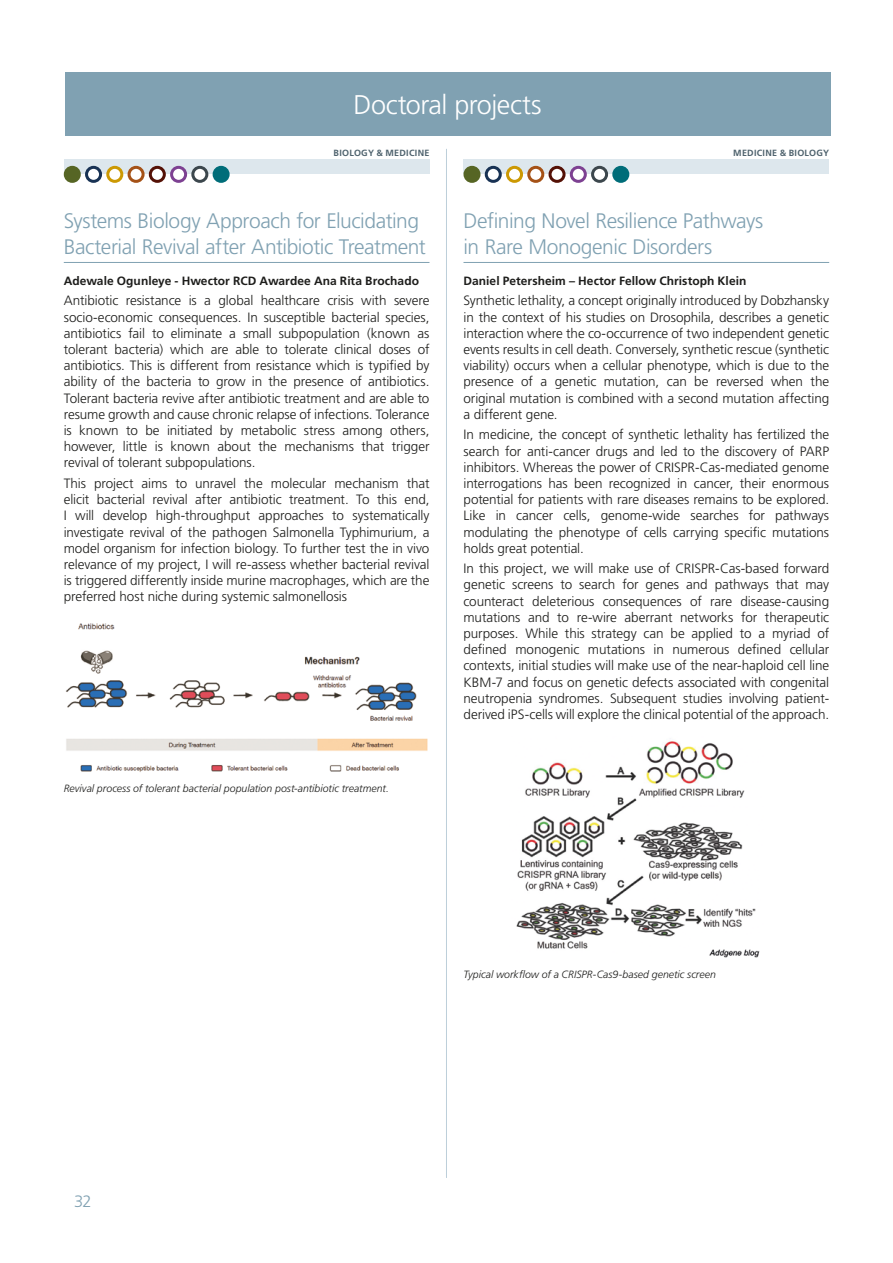
<style>
.page{position:relative;width:893px;height:1263px;background:#fff}
.page>*{position:absolute;margin:0;border:0;box-sizing:border-box;transform-origin:0 0}
.t1{font:300 27px "Frutiger LT Std";letter-spacing:-.02em;color:#fff}
.t2{font:300 21px/25.2px "Frutiger LT Std";letter-spacing:-.02em;color:#80a1b2}
.t3{font:300 16.5px "Frutiger LT Std";color:#80a1b2}
.t4{font:300 13.5px/16.2px "Frutiger LT Std";letter-spacing:-.005em;color:#1d1d1b;text-align:justify}
.t5{font:700 12px "Frutiger LT Std";letter-spacing:.005em;color:#1d1d1b}
.t6{font:italic 300 10.5px "Frutiger LT Std";color:#1d1d1b}
.t7{font:700 9px "Frutiger LT Std";letter-spacing:.03em;color:#4e626d}
</style>
<div class="page">
<div style="left:65px;top:72px;width:765px;height:64px;background:#80a1b2"></div>
<div style="left:463px;top:159px;width:366px;height:15px;background:#dde7ed"></div>
<div style="left:465px;top:167px;width:14px;height:14px;background:#566524;border-radius:50%"></div>
<div style="left:463px;top:166px;width:17px;height:17px;border:3px solid #566524;border-radius:50%"></div>
<div style="left:486px;top:167px;width:14px;height:14px;background:#fff;border-radius:50%"></div>
<div style="left:485px;top:166px;width:17px;height:17px;border:3px solid #183254;border-radius:50%"></div>
<div style="left:507px;top:167px;width:14px;height:14px;background:#fff;border-radius:50%"></div>
<div style="left:506px;top:166px;width:17px;height:17px;border:3px solid #cc9903;border-radius:50%"></div>
<div style="left:529px;top:167px;width:14px;height:14px;background:#fff;border-radius:50%"></div>
<div style="left:527px;top:166px;width:17px;height:17px;border:3px solid #a55217;border-radius:50%"></div>
<div style="left:550px;top:167px;width:14px;height:14px;background:#fff;border-radius:50%"></div>
<div style="left:549px;top:166px;width:17px;height:17px;border:3px solid #541106;border-radius:50%"></div>
<div style="left:571px;top:167px;width:14px;height:14px;background:#fff;border-radius:50%"></div>
<div style="left:570px;top:166px;width:17px;height:17px;border:3px solid #7d4192;border-radius:50%"></div>
<div style="left:593px;top:167px;width:14px;height:14px;background:#fff;border-radius:50%"></div>
<div style="left:591px;top:166px;width:17px;height:17px;border:3px solid #3c474d;border-radius:50%"></div>
<div style="left:614px;top:167px;width:14px;height:14px;background:#006d79;border-radius:50%"></div>
<div style="left:612px;top:166px;width:17px;height:17px;border:3px solid #006d79;border-radius:50%"></div>
<hr style="left:463px;top:262px;width:366px;height:1px;background:#80a1b2">
<img style="left:516px;top:741px;width:244px;height:217px">
<hr style="left:64px;top:262px;width:365px;height:1px;background:#80a1b2">
<img style="left:66px;top:623px;width:362px;height:149px">
<div style="left:64px;top:159px;width:365px;height:15px;background:#dde7ed"></div>
<div style="left:65px;top:167px;width:14px;height:14px;background:#566524;border-radius:50%"></div>
<div style="left:64px;top:166px;width:17px;height:17px;border:3px solid #566524;border-radius:50%"></div>
<div style="left:87px;top:167px;width:14px;height:14px;background:#fff;border-radius:50%"></div>
<div style="left:85px;top:166px;width:17px;height:17px;border:3px solid #183254;border-radius:50%"></div>
<div style="left:108px;top:167px;width:14px;height:14px;background:#fff;border-radius:50%"></div>
<div style="left:106px;top:166px;width:17px;height:17px;border:3px solid #cc9903;border-radius:50%"></div>
<div style="left:129px;top:167px;width:14px;height:14px;background:#fff;border-radius:50%"></div>
<div style="left:128px;top:166px;width:17px;height:17px;border:3px solid #a55217;border-radius:50%"></div>
<div style="left:150px;top:167px;width:14px;height:14px;background:#fff;border-radius:50%"></div>
<div style="left:149px;top:166px;width:17px;height:17px;border:3px solid #541106;border-radius:50%"></div>
<div style="left:172px;top:167px;width:14px;height:14px;background:#fff;border-radius:50%"></div>
<div style="left:170px;top:166px;width:17px;height:17px;border:3px solid #7d4192;border-radius:50%"></div>
<div style="left:193px;top:167px;width:14px;height:14px;background:#fff;border-radius:50%"></div>
<div style="left:191px;top:166px;width:17px;height:17px;border:3px solid #3c474d;border-radius:50%"></div>
<div style="left:214px;top:167px;width:14px;height:14px;background:#006d79;border-radius:50%"></div>
<div style="left:213px;top:166px;width:17px;height:17px;border:3px solid #006d79;border-radius:50%"></div>
<hr style="left:446px;top:149px;width:1px;height:1029px;background:#bdcfda">
<h1 class="t1" style="left:353px;top:90px;width:190px">Doctoral projects</h1>
<p class="t7" style="left:334px;top:147px;width:97px">BIOLOGY &amp; MEDICINE</p>
<p class="t7" style="left:733px;top:147px;width:97px">MEDICINE &amp; BIOLOGY</p>
<h2 class="t2" style="left:64px;top:209px;width:364px">Systems Biology Approach for Elucidating<br>Bacterial Revival after Antibiotic Treatment</h2>
<p class="t5" style="left:64px;top:274px;width:357px">Adewale Ogunleye - Hwector RCD Awardee Ana Rita Brochado</p>
<p class="t4" style="left:64px;top:293px;width:367px">Antibiotic resistance is a global healthcare crisis with severe socio-economic consequences. In susceptible bacterial species, antibiotics fail to eliminate a small subpopulation (known as tolerant bacteria) which are able to tolerate clinical doses of antibiotics. This is different from resistance which is typified by ability of the bacteria to grow in the presence of antibiotics.<br>Tolerant bacteria revive after antibiotic treatment and are able to resume growth and cause chronic relapse of infections. Tolerance is known to be initiated by metabolic stress among others, however, little is known about the mechanisms that trigger revival of tolerant subpopulations.</p>
<p class="t4" style="left:64px;top:475px;width:367px">This project aims to unravel the molecular mechanism that elicit bacterial revival after antibiotic treatment. To this end, I will develop high-throughput approaches to systematically investigate revival of the pathogen Salmonella Typhimurium, a model organism for infection biology. To further test the in vivo relevance of my project, I will re-assess whether bacterial revival is triggered differently inside murine macrophages, which are the preferred host niche during systemic salmonellosis</p>
<p class="t6" style="left:64px;top:782px;width:327px">Revival process of tolerant bacterial population post-antibiotic treatment.</p>
<h2 class="t2" style="left:463px;top:209px;width:301px">Defining Novel Resilience Pathways in Rare Monogenic Disorders</h2>
<p class="t5" style="left:463px;top:274px;width:284px">Daniel Petersheim – Hector Fellow Christoph Klein</p>
<p class="t4" style="left:463px;top:293px;width:367px">Synthetic lethality, a concept originally introduced by Dobzhansky in the context of his studies on Drosophila, describes a genetic interaction where the co-occurrence of two independent genetic events results in cell death. Conversely, synthetic rescue (synthetic viability) occurs when a cellular phenotype, which is due to the presence of a genetic mutation, can be reversed when the original mutation is combined with a second mutation affecting a different gene.</p>
<p class="t4" style="left:463px;top:427px;width:367px">In medicine, the concept of synthetic lethality has fertilized the search for anti-cancer drugs and led to the discovery of PARP inhibitors. Whereas the power of CRISPR-Cas-mediated genome interrogations has been recognized in cancer, their enormous potential for patients with rare diseases remains to be explored.<br>Like in cancer cells, genome-wide searches for pathways modulating the phenotype of cells carrying specific mutations holds great potential.</p>
<p class="t4" style="left:463px;top:561px;width:367px">In this project, we will make use of CRISPR-Cas-based forward genetic screens to search for genes and pathways that may counteract deleterious consequences of rare disease-causing mutations and to re-wire aberrant networks for therapeutic purposes. While this strategy can be applied to a myriad of defined monogenic mutations in numerous defined cellular contexts, initial studies will make use of the near-haploid cell line KBM-7 and focus on genetic defects associated with congenital neutropenia syndromes. Subsequent studies involving patient&shy;derived iPS-cells will explore the clinical potential of the approach.</p>
<p class="t6" style="left:463px;top:968px;width:254px">Typical workflow of a CRISPR-Cas9-based genetic screen</p>
<p class="t3" style="left:74px;top:1192px;width:19px">32</p>
</div>
